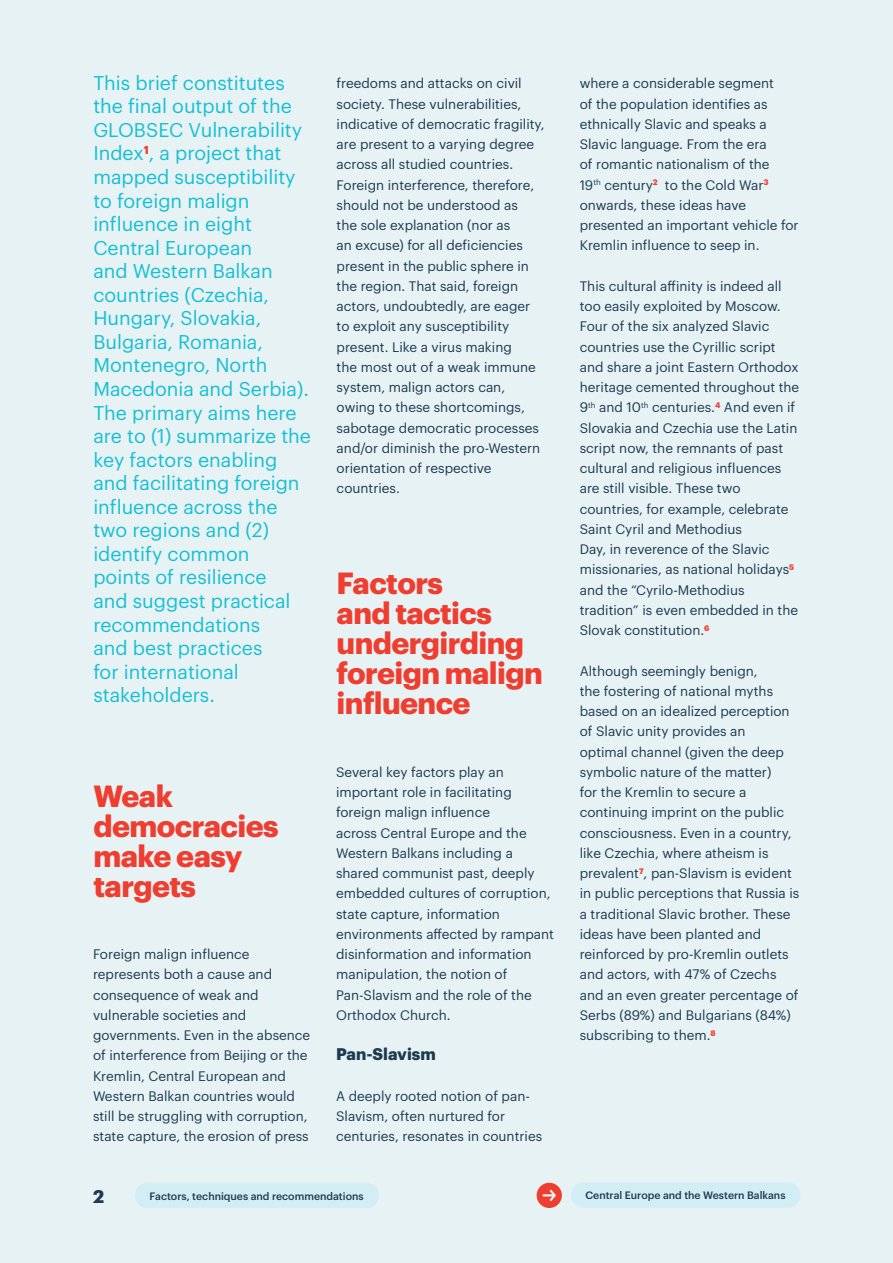
<style>
.page{position:relative;width:893px;height:1263px;background:#e7f2f5}
.page>*{position:absolute;margin:0;border:0;box-sizing:border-box;transform-origin:0 0}
.t1{font:700 30px/30px "Graphik";letter-spacing:-.02em;color:#ef3e30}
.t2{font:19.5px/23.5px "Graphik";color:#17bfd2}
.t3{font:700 18px "Graphik";color:#1d3a4f}
.t4{font:700 16.5px "Graphik";color:#1d3a4f}
.t5{font:13.5px/20.2px "Graphik";color:#1d3a4f}
.t6{font:500 10.5px "Graphik";color:#1d3a4f}
</style>
<div class="page">
<div style="left:571px;top:1182px;width:229px;height:26px;background:#d2edf4;border-radius:13px"></div>
<div style="left:135px;top:1183px;width:244px;height:25px;background:#d2edf4;border-radius:13px"></div>
<div style="left:537px;top:1183px;width:25px;height:25px;background:#ef3e30;border-radius:50%"></div>
<svg style="left:542px;top:1190px;width:14px;height:11px"></svg>
<p class="t2" style="left:93px;top:69px;width:219px">This brief constitutes the final output of the<br>GLOBSEC Vulnerability<br>Index<sup>1</sup>, a project that mapped susceptibility to foreign malign influence in eight<br>Central European<br>and Western Balkan countries (Czechia,<br>Hungary, Slovakia,<br>Bulgaria, Romania,<br>Montenegro, North<br>Macedonia and Serbia).<br>The primary aims here are to (1) summarize the key factors enabling and facilitating foreign influence across the two regions and (2) identify common points of resilience<br>and suggest practical recommendations<br>and best practices<br>for international stakeholders.</p>
<h1 class="t1" style="left:94px;top:779px;width:187px">Weak democracies make easy targets</h1>
<p class="t5" style="left:93px;top:943px;width:219px">Foreign malign influence represents both a cause and consequence of weak and vulnerable societies and governments. Even in the absence of interference from Beijing or the<br>Kremlin, Central European and<br>Western Balkan countries would still be struggling with corruption, state capture, the erosion of press</p>
<p class="t5" style="left:337px;top:72px;width:209px">freedoms and attacks on civil society. These vulnerabilities, indicative of democratic fragility, are present to a varying degree across all studied countries.<br>Foreign interference, therefore, should not be understood as<br>the sole explanation (nor as<br>an excuse) for all deficiencies present in the public sphere in the region. That said, foreign actors, undoubtedly, are eager to exploit any susceptibility present. Like a virus making<br>the most out of a weak immune system, malign actors can, owing to these shortcomings, sabotage democratic processes and/or diminish the pro-Western orientation of respective countries.</p>
<h1 class="t1" style="left:337px;top:565px;width:208px">Factors<br>and tactics undergirding foreign malign influence</h1>
<p class="t5" style="left:336px;top:761px;width:219px">Several key factors play an important role in facilitating foreign malign influence<br>across Central Europe and the<br>Western Balkans including a shared communist past, deeply embedded cultures of corruption, state capture, information environments affected by rampant disinformation and information manipulation, the notion of<br>Pan-Slavism and the role of the<br>Orthodox Church.</p>
<p class="t4" style="left:336px;top:1042px;width:101px">Pan-Slavism</p>
<p class="t5" style="left:336px;top:1085px;width:208px">A deeply rooted notion of pan-<br>Slavism, often nurtured for centuries, resonates in countries</p>
<p class="t5" style="left:580px;top:72px;width:220px">where a considerable segment<br>of the population identifies as ethnically Slavic and speaks a<br>Slavic language. From the era<br>of romantic nationalism of the<br>19<sup>th</sup> century<sup>2</sup> to the Cold War<sup>3 </sup>onwards, these ideas have presented an important vehicle for<br>Kremlin influence to seep in.</p>
<p class="t5" style="left:580px;top:275px;width:221px">This cultural affinity is indeed all too easily exploited by Moscow.<br>Four of the six analyzed Slavic countries use the Cyrillic script and share a joint Eastern Orthodox heritage cemented throughout the<br>9<sup>th</sup> and 10<sup>th</sup> centuries.<sup>4</sup> And even if<br>Slovakia and Czechia use the Latin script now, the remnants of past cultural and religious influences are still visible. These two countries, for example, celebrate<br>Saint Cyril and Methodius<br>Day, in reverence of the Slavic missionaries, as national holidays<sup>5 </sup>and the “Cyrilo-Methodius tradition” is even embedded in the<br>Slovak constitution.<sup>6</sup></p>
<p class="t5" style="left:580px;top:659px;width:221px">Although seemingly benign,<br>the fostering of national myths based on an idealized perception of Slavic unity provides an<br>optimal channel (given the deep symbolic nature of the matter)<br>for the Kremlin to secure a continuing imprint on the public consciousness. Even in a country, like Czechia, where atheism is prevalent<sup>7</sup>, pan-Slavism is evident in public perceptions that Russia is a traditional Slavic brother. These ideas have been planted and reinforced by pro-Kremlin outlets and actors, with 47% of Czechs and an even greater percentage of<br>Serbs (89%) and Bulgarians (84%) subscribing to them.<sup>8</sup></p>
<h3 class="t3" style="left:93px;top:1182px;width:13px">2</h3>
<p class="t6" style="left:150px;top:1188px;width:216px">Factors, techniques and recommendations</p>
<p class="t6" style="left:585px;top:1187px;width:202px">Central Europe and the Western Balkans</p>
</div>
